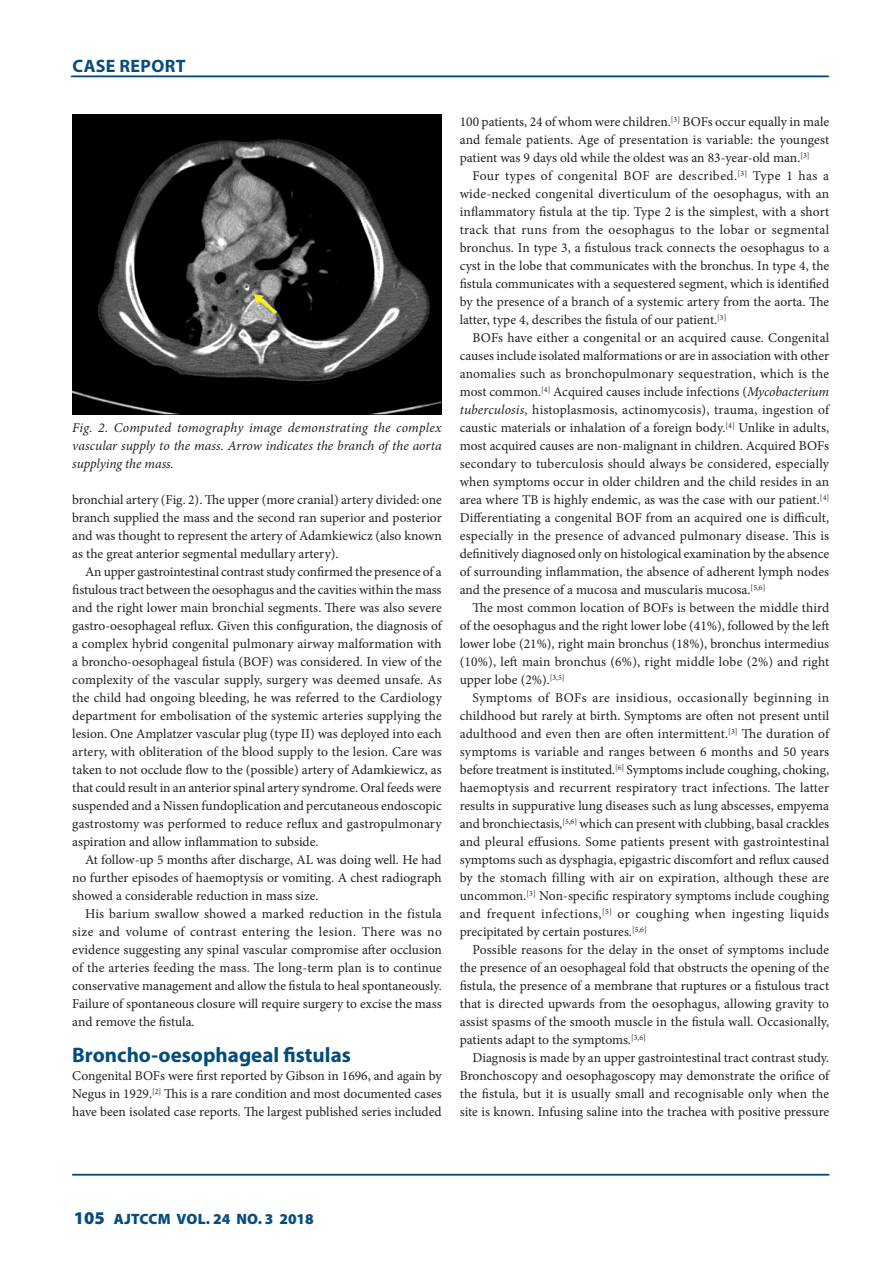
<style>
.page{position:relative;width:893px;height:1263px;background:#fff}
.page>*{position:absolute;margin:0;border:0;box-sizing:border-box;transform-origin:0 0}
.B_HEAD{font:700 21px "Myriad Pro";color:#044c7e}
.t1{font:700 18px "Myriad Pro";letter-spacing:.02em;color:#084c7e}
.t2{font:900 15px "Myriad Pro";letter-spacing:.005em;color:#084c7e}
.BODY_TEXT_INDENT{font:13.5px/18px "Minion Pro";color:#231f20;text-align:justify}
.BODY_1ST_PARAGRAPH{font:13.5px/18px "Minion Pro";color:#231f20;text-align:justify}
.CAPTIONS{font:italic 13.5px/18px "Minion Pro";color:#231f20;text-align:justify}
.s1{font-style:italic}
.s2{font-size:18px}
</style>
<div class="page">
<hr style="left:72px;top:76px;width:757px;height:1px;background:#044c7e">
<hr style="left:72px;top:1174px;width:757px;height:1px;background:#044c7e">
<hr style="left:71px;top:76px;width:757px;height:1px;background:#044c7e">
<img style="left:72px;top:115px;width:369px;height:299px">
<svg style="left:254px;top:294px;width:26px;height:23px"></svg>
<h2 class="t1" style="left:72px;top:54px;width:115px">CASE REPORT</h2>
<p class="CAPTIONS" style="left:72px;top:419px;width:371px">Fig. 2. Computed tomography image demonstrating the complex vascular supply to the mass. Arrow indicates the branch of the aorta supplying the mass.</p>
<p class="BODY_TEXT_INDENT" style="left:72px;top:491px;width:371px">bronchial artery (Fig. 2). The upper (more cranial) artery divided: one branch supplied the mass and the second ran superior and posterior and was thought to represent the artery of Adamkiewicz (also known as the great anterior segmental medullary artery).</p>
<p class="BODY_TEXT_INDENT" style="left:72px;top:563px;width:371px;text-indent:13px">An upper gastrointestinal contrast study confirmed the presence of a fistulous tract between the oesophagus and the cavities within the mass and the right lower main bronchial segments. There was also severe gastro-oesophageal reflux. Given this configuration, the diagnosis of a complex hybrid congenital pulmonary airway malformation with a broncho-oesophageal fistula (BOF) was considered. In view of the complexity of the vascular supply, surgery was deemed unsafe. As the child had ongoing bleeding, he was referred to the Cardiology department for embolisation of the systemic arteries supplying the lesion. One Amplatzer vascular plug (type II) was deployed into each artery, with obliteration of the blood supply to the lesion. Care was taken to not occlude flow to the (possible) artery of Adamkiewicz, as that could result in an anterior spinal artery syndrome. Oral feeds were suspended and a Nissen fundoplication and percutaneous endoscopic gastrostomy was performed to reduce reflux and gastropulmonary aspiration and allow inflammation to subside.</p>
<p class="BODY_TEXT_INDENT" style="left:72px;top:851px;width:371px;text-indent:13px">At follow-up 5 months after discharge, AL was doing well. He had no further episodes of haemoptysis or vomiting. A chest radiograph showed a considerable reduction in mass size.</p>
<p class="BODY_TEXT_INDENT" style="left:72px;top:905px;width:371px;text-indent:13px">His barium swallow showed a marked reduction in the fistula size and volume of contrast entering the lesion. There was no evidence suggesting any spinal vascular compromise after occlusion of the arteries feeding the mass. The long-term plan is to continue conservative management and allow the fistula to heal spontaneously.<br>Failure of spontaneous closure will require surgery to excise the mass and remove the fistula.</p>
<h2 class="B_HEAD" style="left:72px;top:1041px;width:280px">Broncho-oesophageal fistulas</h2>
<p class="BODY_1ST_PARAGRAPH" style="left:72px;top:1067px;width:371px">Congenital BOFs were first reported by Gibson in 1696, and again by Negus in 1929.<sup>[2]</sup> This is a rare condition and most documented cases have been isolated case reports. The largest published series included</p>
<p class="BODY_1ST_PARAGRAPH" style="left:460px;top:113px;width:371px">100 patients, 24 of whom were children.<sup>[3]</sup> BOFs occur equally in male and female patients. Age of presentation is variable: the youngest patient was 9 days old while the oldest was an 83-year-old man.<sup>[3]</sup></p>
<p class="BODY_TEXT_INDENT" style="left:460px;top:167px;width:371px;text-indent:13px">Four types of congenital BOF are described.<sup>[3]</sup> Type 1 has a wide-necked congenital diverticulum of the oesophagus, with an inflammatory fistula at the tip. Type 2 is the simplest, with a short track that runs from the oesophagus to the lobar or segmental bronchus. In type 3, a fistulous track connects the oesophagus to a cyst in the lobe that communicates with the bronchus. In type 4, the fistula communicates with a sequestered segment, which is identified by the presence of a branch of a systemic artery from the aorta. The latter, type 4, describes the fistula of our patient.<sup>[3]</sup></p>
<p class="BODY_TEXT_INDENT" style="left:460px;top:329px;width:371px;text-indent:13px">BOFs have either a congenital or an acquired cause. Congenital causes include isolated malformations or are in association with other anomalies such as bronchopulmonary sequestration, which is the most common.<sup>[4]</sup> Acquired causes include infections (<span class="s1">Mycobacterium tuberculosis</span>, histoplasmosis, actinomycosis), trauma, ingestion of caustic materials or inhalation of a foreign body.<sup>[4]</sup> Unlike in adults, most acquired causes are non-malignant in children. Acquired BOFs secondary to tuberculosis should always be considered, especially when symptoms occur in older children and the child resides in an area where TB is highly endemic, as was the case with our patient.<sup>[4] </sup>Differentiating a congenital BOF from an acquired one is difficult, especially in the presence of advanced pulmonary disease. This is definitively diagnosed only on histological examination by the absence of surrounding inflammation, the absence of adherent lymph nodes and the presence of a mucosa and muscularis mucosa.<sup>[5,6]</sup></p>
<p class="BODY_TEXT_INDENT" style="left:460px;top:599px;width:371px;text-indent:13px">The most common location of BOFs is between the middle third of the oesophagus and the right lower lobe (41%), followed by the left lower lobe (21%), right main bronchus (18%), bronchus intermedius (10%), left main bronchus (6%), right middle lobe (2%) and right upper lobe (2%).<sup>[3,5]</sup></p>
<p class="BODY_TEXT_INDENT" style="left:460px;top:689px;width:371px;text-indent:13px">Symptoms of BOFs are insidious, occasionally beginning in childhood but rarely at birth. Symptoms are often not present until adulthood and even then are often intermittent.<sup>[3]</sup> The duration of symptoms is variable and ranges between 6 months and 50 years before treatment is instituted.<sup>[6]</sup> Symptoms include coughing, choking, haemoptysis and recurrent respiratory tract infections. The latter results in suppurative lung diseases such as lung abscesses, empyema and bronchiectasis,<sup>[5,6]</sup> which can present with clubbing, basal crackles and pleural effusions. Some patients present with gastrointestinal symptoms such as dysphagia, epigastric discomfort and reflux caused by the stomach filling with air on expiration, although these are uncommon.<sup>[3]</sup> Non-specific respiratory symptoms include coughing and frequent infections,<sup>[5]</sup> or coughing when ingesting liquids precipitated by certain postures.<sup>[5,6]</sup></p>
<p class="BODY_TEXT_INDENT" style="left:460px;top:941px;width:371px;text-indent:13px">Possible reasons for the delay in the onset of symptoms include the presence of an oesophageal fold that obstructs the opening of the fistula, the presence of a membrane that ruptures or a fistulous tract that is directed upwards from the oesophagus, allowing gravity to assist spasms of the smooth muscle in the fistula wall. Occasionally, patients adapt to the symptoms.<sup>[3,6]</sup></p>
<p class="BODY_TEXT_INDENT" style="left:460px;top:1049px;width:371px;text-indent:13px">Diagnosis is made by an upper gastrointestinal tract contrast study.<br>Bronchoscopy and oesophagoscopy may demonstrate the orifice of the fistula, but it is usually small and recognisable only when the site is known. Infusing saline into the trachea with positive pressure</p>
<p class="t2" style="left:74px;top:1210px;width:242px"><span class="s2">105</span> AJTCCM VOL. 24 NO. 3 2018</p>
</div>
